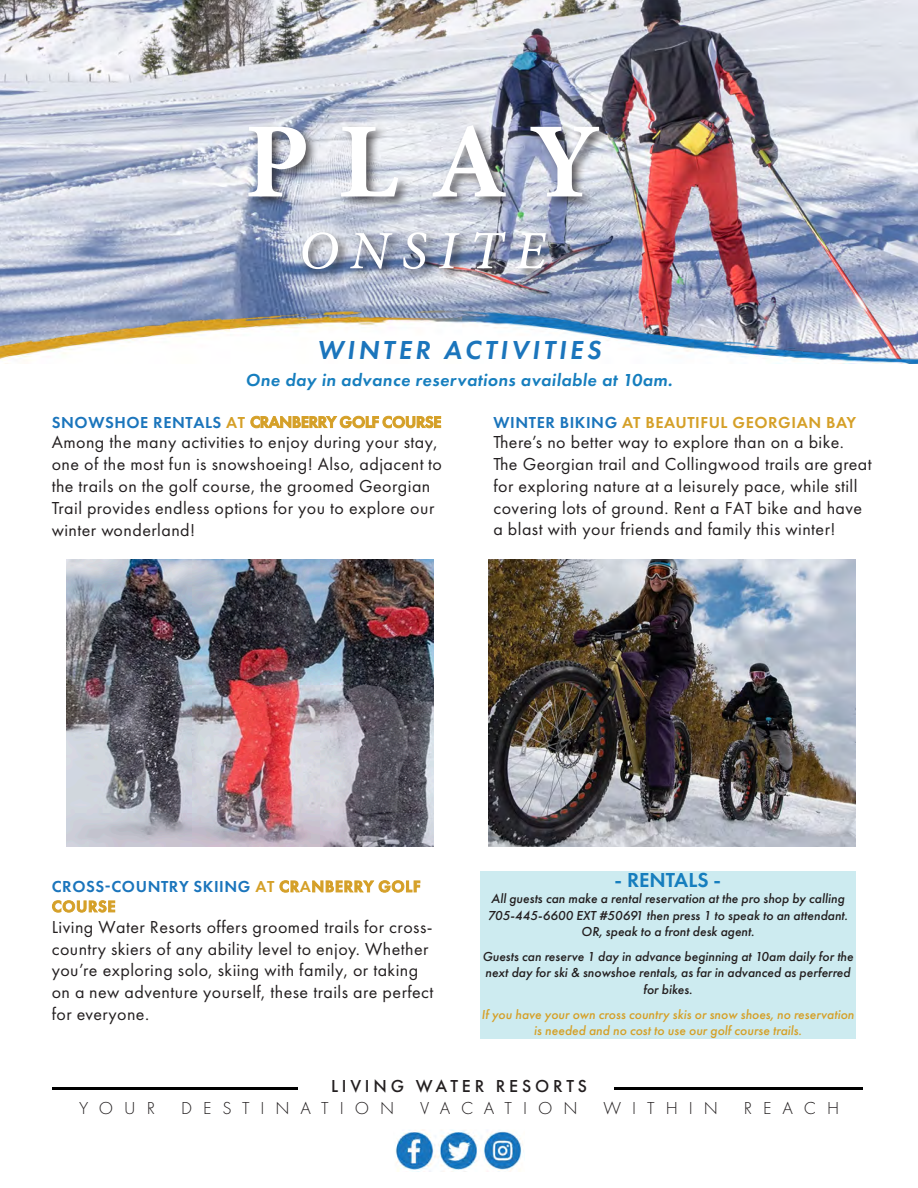
<style>
.page{position:relative;width:918px;height:1188px;background:#fff}
.page>*{position:absolute;margin:0;border:0;box-sizing:border-box;transform-origin:0 0}
.t1{font:700 150px "Adobe Arabic";color:#fff}
.t2{font:italic 75.75px "Adobe Arabic";letter-spacing:.16em;color:#fff}
.t3{font:italic 600 27px "Futura PT";letter-spacing:.13em;color:#1b75bc}
.t4{font:600 21px "Futura PT";color:#167ebe}
.futura_book__11_black_paragraph_1{font:18px/21.8px "Futura PT";letter-spacing:.025em;color:#231f20}
.t5{font:italic 600 18px "Futura PT";letter-spacing:.025em;color:#167ebe}
.t6{font:300 18px "Futura PT";letter-spacing:.61em;color:#231f20}
.t7{font:500 18px "Futura PT";letter-spacing:.21em;color:#231f20}
.t8{font:300 18px "Futura PT";letter-spacing:.59em;color:#231f20}
.futura_book__11_black_paragraph_1-2{font:600 16.5px/20px "Futura PT";letter-spacing:.035em;color:#d5a028}
.futura_book__11_black_paragraph_1-3{font:600 16.5px "Futura PT";color:#d5a028}
.t9{font:italic 500 13.5px/16.2px "Futura PT";color:#231f20;text-align:center}
.t10{font:italic 500 13.5px/16.2px "Futura PT";color:#d5a028;text-align:center}
.s1{color:#1b75bc}
</style>
<div class="page">
<img style="left:0;top:0;width:918px;height:311px">
<div style="left:246px;top:122px;width:366px;height:87px;background:#231f20;opacity:.72"></div>
<div style="left:299px;top:229px;width:259px;height:53px;background:#231f20;opacity:.72"></div>
<img style="left:0;top:311px;width:918px;height:53px">
<hr style="left:53px;top:1087px;width:245px;height:2px;background:#000">
<hr style="left:614px;top:1088px;width:249px;height:2px;background:#000">
<img style="left:395px;top:1129px;width:127px;height:43px">
<img style="left:66px;top:559px;width:368px;height:288px">
<img style="left:488px;top:559px;width:368px;height:288px">
<div style="left:480px;top:871px;width:376px;height:168px;background:#cdebf0"></div>
<p class="t1" style="left:244px;top:57px;width:357px">PLAY</p>
<p class="t2" style="left:299px;top:198px;width:248px">ONSITE</p>
<p class="t3" style="left:317px;top:333px;width:285px">WINTER ACTIVITIES</p>
<p class="t5" style="left:246px;top:369px;width:428px">One day in advance reservations available at 10am.</p>
<p class="futura_book__11_black_paragraph_1-3" style="left:52px;top:412px;width:391px"><span class="s1">SNOWSHOE RENTALS</span> AT CRANBERRY GOLF COURSE</p>
<p class="futura_book__11_black_paragraph_1" style="left:52px;top:431px;width:392px">Among the many activities to enjoy during your stay, one of the most fun is snowshoeing! Also, adjacent to the trails on the golf course, the groomed Georgian Trail provides endless options for you to explore our winter wonderland!</p>
<p class="futura_book__11_black_paragraph_1-2" style="left:493px;top:412px;width:364px"><span class="s1">WINTER BIKING</span> AT BEAUTIFUL GEORGIAN BAY</p>
<p class="futura_book__11_black_paragraph_1" style="left:493px;top:431px;width:380px">There’s no better way to explore than on a bike.<br>The Georgian trail and Collingwood trails are great for exploring nature at a leisurely pace, while still covering lots of ground. Rent a FAT bike and have a blast with your friends and family this winter!</p>
<p class="futura_book__11_black_paragraph_1-2" style="left:52px;top:876px;width:370px"><span class="s1">CROSS-COUNTRY SKIING</span> AT CRANBERRY GOLF<br>COURSE</p>
<p class="futura_book__11_black_paragraph_1" style="left:52px;top:916px;width:383px">Living Water Resorts offers groomed trails for cross&shy;country skiers of any ability level to enjoy. Whether you’re exploring solo, skiing with family, or taking on a new adventure yourself, these trails are perfect for everyone.</p>
<p class="t4" style="left:615px;top:867px;width:108px">- RENTALS -</p>
<p class="t9" style="left:488px;top:891px;width:362px">All guests can make a rental reservation at the pro shop by calling<br>705-445-6600 EXT #50691 then press 1 to speak to an attendant.<br>OR, speak to a front desk agent.</p>
<p class="t9" style="left:482px;top:949px;width:373px">Guests can reserve 1 day in advance beginning at 10am daily for the next day for ski &amp; snowshoe rentals, as far in advanced as perferred for bikes.</p>
<p class="t10" style="left:482px;top:1007px;width:374px">If you have your own cross country skis or snow shoes, no reservation is needed and no cost to use our golf course trails.</p>
<p class="t7" style="left:331px;top:1075px;width:258px">LIVING WATER RESORTS</p>
<p class="t6" style="left:79px;top:1098px;width:77px">YOUR</p>
<p class="t6" style="left:181px;top:1098px;width:215px">DESTINATION</p>
<p class="t8" style="left:420px;top:1098px;width:159px">VACATION</p>
<p class="t6" style="left:604px;top:1098px;width:116px">WITHIN</p>
<p class="t6" style="left:744px;top:1098px;width:97px">REACH</p>
</div>
